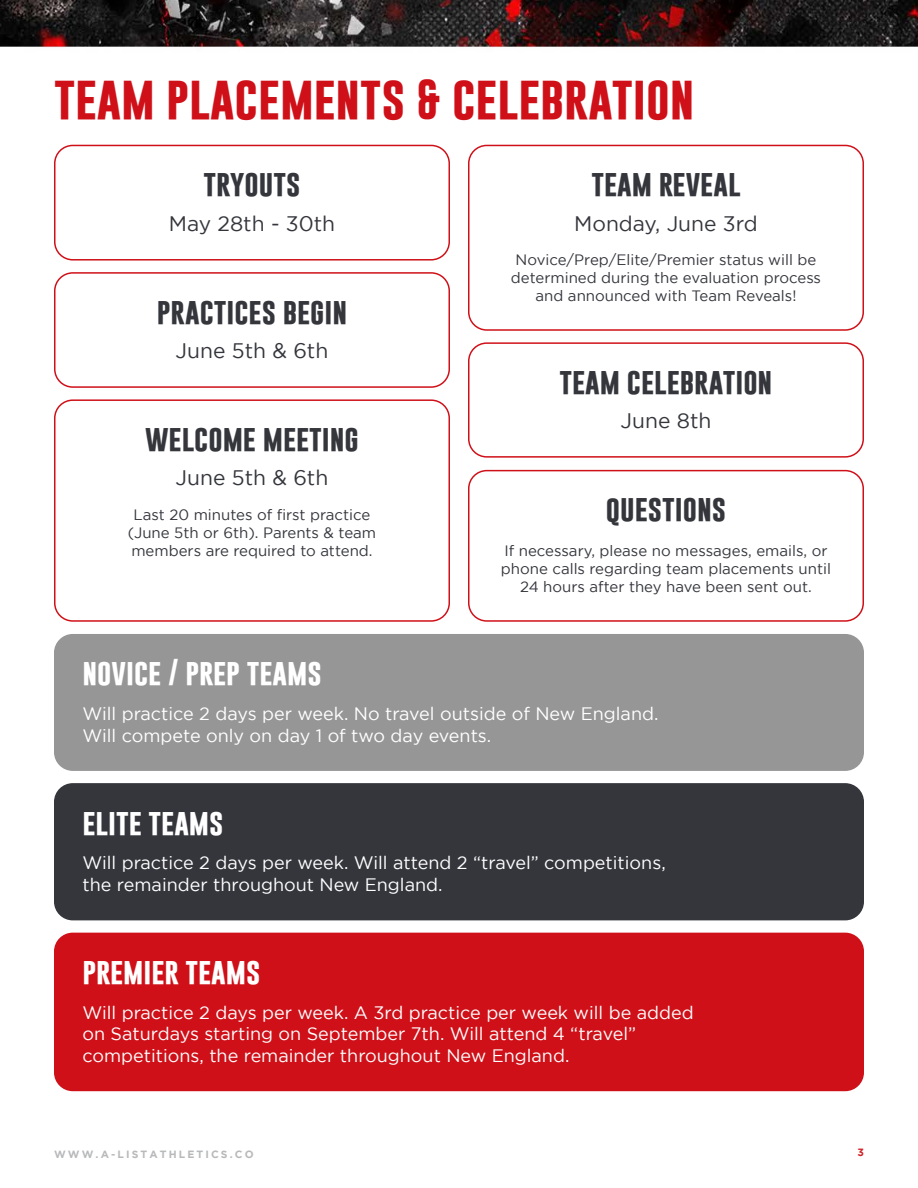
<style>
.page{position:relative;width:918px;height:1188px;background:#fff}
.page>*{position:absolute;margin:0;border:0;box-sizing:border-box;transform-origin:0 0}
.t1{font:700 45px "Gobold";color:#cf1018}
.t2{font:700 27px "Gobold";color:#34363c}
.t3{font:700 27px "Gobold";color:#fff}
.t4{font:21px "Gotham";color:#34363c}
.t5{font:18px/21.6px "Gotham";color:#fff}
.t6{font:15px/18px "Gotham";color:#34363c;text-align:center}
.t7{font:700 10.5px "Gotham";letter-spacing:.2em;color:#b8b9bb}
.t8{font:700 10.5px "Gotham";color:#d1232a}
.s1{font-size:40.5px}
</style>
<div class="page">
<img style="left:0;top:0;width:918px;height:1092px">
<div style="left:55px;top:145px;width:394px;height:115px;background:#fff;border-radius:18px"></div>
<div style="left:54px;top:145px;width:396px;height:116px;border:2px solid #cf1018;border-radius:18px"></div>
<div style="left:55px;top:273px;width:394px;height:114px;background:#fff;border-radius:18px"></div>
<div style="left:54px;top:272px;width:396px;height:116px;border:2px solid #cf1018;border-radius:18px"></div>
<div style="left:469px;top:343px;width:394px;height:114px;background:#fff;border-radius:18px"></div>
<div style="left:468px;top:342px;width:396px;height:116px;border:2px solid #cf1018;border-radius:18px"></div>
<div style="left:469px;top:145px;width:394px;height:185px;background:#fff;border-radius:18px"></div>
<div style="left:468px;top:145px;width:396px;height:186px;border:2px solid #cf1018;border-radius:18px"></div>
<div style="left:55px;top:400px;width:394px;height:221px;background:#fff;border-radius:18px"></div>
<div style="left:54px;top:399px;width:396px;height:223px;border:2px solid #cf1018;border-radius:18px"></div>
<div style="left:55px;top:635px;width:808px;height:135px;background:#969696;border-radius:18px"></div>
<div style="left:54px;top:634px;width:810px;height:137px;border:2px solid #969696;border-radius:18px"></div>
<div style="left:55px;top:784px;width:808px;height:136px;background:#34363c;border-radius:18px"></div>
<div style="left:54px;top:783px;width:810px;height:137px;border:2px solid #34363c;border-radius:18px"></div>
<div style="left:55px;top:933px;width:808px;height:157px;background:#cf1018;border-radius:18px"></div>
<div style="left:54px;top:933px;width:810px;height:158px;border:2px solid #cf1018;border-radius:18px"></div>
<div style="left:469px;top:471px;width:394px;height:150px;background:#fff;border-radius:18px"></div>
<div style="left:468px;top:470px;width:396px;height:152px;border:2px solid #cf1018;border-radius:18px"></div>
<h1 class="t1" style="left:54px;top:68px;width:642px">TEAM PLACEMENTS <span class="s1">&amp;</span> CELEBRATION</h1>
<h1 class="t2" style="left:204px;top:166px;width:98px">TRYOUTS</h1>
<h1 class="t4" style="left:169px;top:212px;width:168px">May 28th - 30th</h1>
<h1 class="t2" style="left:157px;top:293px;width:192px">PRACTICES BEGIN</h1>
<h1 class="t4" style="left:176px;top:339px;width:154px">June 5th &amp; 6th</h1>
<h1 class="t2" style="left:145px;top:420px;width:215px">WELCOME MEETING</h1>
<h1 class="t4" style="left:176px;top:466px;width:154px">June 5th &amp; 6th</h1>
<h1 class="t6" style="left:128px;top:505px;width:250px">Last 20 minutes of first practice (June 5th or 6th). Parents &amp; team members are required to attend.</h1>
<h1 class="t2" style="left:591px;top:166px;width:151px">TEAM REVEAL</h1>
<h1 class="t4" style="left:574px;top:212px;width:185px">Monday, June 3rd</h1>
<h1 class="t6" style="left:511px;top:251px;width:312px">Novice/Prep/Elite/Premier status will be determined during the evaluation process and announced with Team Reveals!</h1>
<h1 class="t2" style="left:560px;top:363px;width:214px">TEAM CELEBRATION</h1>
<h1 class="t4" style="left:621px;top:409px;width:92px">June 8th</h1>
<h1 class="t2" style="left:606px;top:491px;width:122px">QUESTIONS</h1>
<h1 class="t6" style="left:501px;top:541px;width:332px">If necessary, please no messages, emails, or phone calls regarding team placements until<br>24 hours after they have been sent out.</h1>
<h1 class="t3" style="left:82px;top:655px;width:241px">NOVICE / PREP TEAMS</h1>
<h1 class="t5" style="left:82px;top:702px;width:577px">Will practice 2 days per week. No travel outside of New England.<br>Will compete only on day 1 of two day events.</h1>
<h1 class="t3" style="left:82px;top:804px;width:143px">ELITE TEAMS</h1>
<h1 class="t5" style="left:82px;top:852px;width:585px">Will practice 2 days per week. Will attend 2 “travel” competitions, the remainder throughout New England.</h1>
<h1 class="t3" style="left:82px;top:954px;width:179px">PREMIER TEAMS</h1>
<h1 class="t5" style="left:82px;top:1001px;width:613px">Will practice 2 days per week. A 3rd practice per week will be added on Saturdays starting on September 7th. Will attend 4 “travel” competitions, the remainder throughout New England.</h1>
<p class="t7" style="left:54px;top:1148px;width:201px">WWW.A-LISTATHLETICS.CO</p>
<p class="t8" style="left:857px;top:1147px;width:8px">3</p>
</div>
